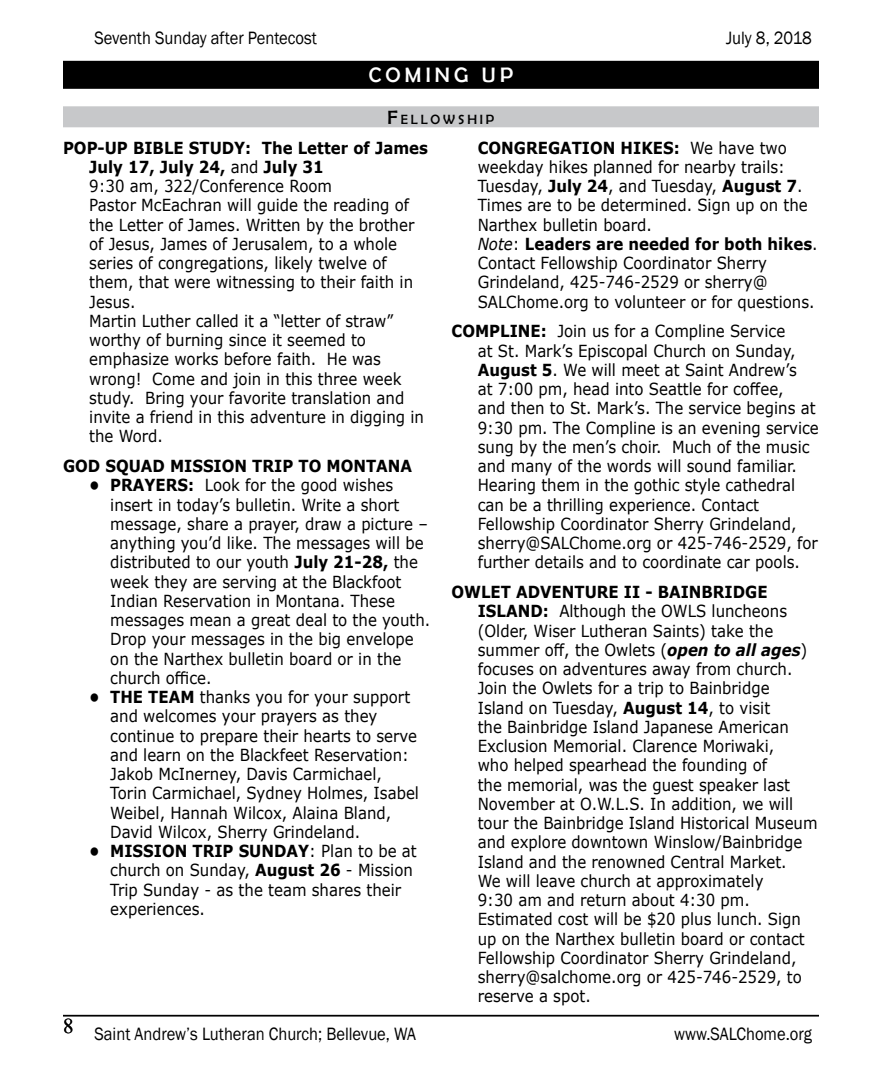
<style>
.page{position:relative;width:882px;height:1071px;background:#fff}
.page>*{position:absolute;margin:0;border:0;box-sizing:border-box;transform-origin:0 0}
.t1{font:21px "Berlin Sans FB";letter-spacing:.2em;color:#fff}
.t2{font:21px "Times New Roman";color:#000}
.t3{font:18.38px "Franklin Gothic";color:#000;scale:.9 1}
.t4{font:16.62px/19.2px "Verdana";color:#000;scale:.9 1}
.t5{font:700 16.62px "Verdana";color:#000;scale:.9 1}
.t6{font:13.47px "Berlin Sans FB";letter-spacing:.215em;color:#000}
.s1{font-size:19.25px}
.s2{font-weight:700}
.s3{font-style:italic}
.s4{font-weight:700;font-style:italic}
</style>
<div class="page">
<hr style="left:63px;top:1015px;width:756px;height:2px;background:#000">
<div style="left:63px;top:61px;width:756px;height:28px;background:#000"></div>
<div style="left:63px;top:106px;width:756px;height:21px;background:#c7c8ca"></div>
<p class="t3" style="left:94px;top:27px;width:249px">Seventh Sunday after Pentecost</p>
<p class="t3" style="left:726px;top:27px;width:97px">July 8, 2018</p>
<p class="t1" style="left:369px;top:63px;width:146px">COMING UP</p>
<p class="t6" style="left:388px;top:112px;width:108px"><span class="s1">F</span>ELLOWSHIP</p>
<p class="t4" style="left:89px;top:138px;width:378px;text-indent:-26px"><span class="s2">POP-UP BIBLE STUDY: The Letter of James July 17, July 24,</span> and <span class="s2">July 31<br></span>9:30 am, 322/Conference Room<br>Pastor McEachran will guide the reading of the Letter of James. Written by the brother of Jesus, James of Jerusalem, to a whole series of congregations, likely twelve of them, that were witnessing to their faith in Jesus.<br>Martin Luther called it a “letter of straw” worthy of burning since it seemed to emphasize works before faith. He was wrong! Come and join in this three week study. Bring your favorite translation and invite a friend in this adventure in digging in the Word.</p>
<p class="t5" style="left:63px;top:454px;width:389px">GOD SQUAD MISSION TRIP TO MONTANA</p>
<p class="t4" style="left:110px;top:475px;width:357px;text-indent:-21px"><span class="s2">• PRAYERS:</span> Look for the good wishes insert in today’s bulletin. Write a short message, share a prayer, draw a picture – anything you’d like. The messages will be distributed to our youth <span class="s2">July 21-28,</span> the week they are serving at the Blackfoot Indian Reservation in Montana. These messages mean a great deal to the youth.<br>Drop your messages in the big envelope on the Narthex bulletin board or in the church office.</p>
<p class="t4" style="left:110px;top:687px;width:345px;text-indent:-21px"><span class="s2">• THE TEAM</span> thanks you for your support and welcomes your prayers as they continue to prepare their hearts to serve and learn on the Blackfeet Reservation:<br>Jakob McInerney, Davis Carmichael, Torin Carmichael, Sydney Holmes, Isabel Weibel, Hannah Wilcox, Alaina Bland, David Wilcox, Sherry Grindeland.</p>
<p class="t4" style="left:110px;top:841px;width:342px;text-indent:-21px"><span class="s2">• MISSION TRIP SUNDAY</span>: Plan to be at church on Sunday, <span class="s2">August 26</span> - Mission<br>Trip Sunday - as the team shares their experiences.</p>
<p class="t4" style="left:478px;top:138px;width:379px"><span class="s2">CONGREGATION HIKES:</span> We have two weekday hikes planned for nearby trails:<br>Tuesday, <span class="s2">July 24</span>, and Tuesday, <span class="s2">August 7</span>.<br>Times are to be determined. Sign up on the Narthex bulletin board.<br><span class="s3">Note</span>: <span class="s2">Leaders are needed for both hikes</span>.<br>Contact Fellowship Coordinator Sherry Grindeland, 425-746-2529 or sherry@ SALChome.org to volunteer or for questions.</p>
<p class="t4" style="left:478px;top:321px;width:381px;text-indent:-26px"><span class="s2">COMPLINE:</span> Join us for a Compline Service<br>at St. Mark’s Episcopal Church on Sunday, <span class="s2">August 5</span>. We will meet at Saint Andrew’s<br>at 7:00 pm, head into Seattle for coffee,<br>and then to St. Mark’s. The service begins at 9:30 pm. The Compline is an evening service sung by the men’s choir. Much of the music and many of the words will sound familiar.<br>Hearing them in the gothic style cathedral can be a thrilling experience. Contact Fellowship Coordinator Sherry Grindeland, sherry@SALChome.org or 425-746-2529, for further details and to coordinate car pools.</p>
<p class="t4" style="left:478px;top:582px;width:379px;text-indent:-26px"><span class="s2">OWLET ADVENTURE II - BAINBRIDGE ISLAND:</span> Although the OWLS luncheons (Older, Wiser Lutheran Saints) take the summer off, the Owlets (<span class="s4">open to all ages</span>) focuses on adventures away from church.<br>Join the Owlets for a trip to Bainbridge Island on Tuesday, <span class="s2">August 14</span>, to visit<br>the Bainbridge Island Japanese American Exclusion Memorial. Clarence Moriwaki,<br>who helped spearhead the founding of<br>the memorial, was the guest speaker last November at O.W.L.S. In addition, we will tour the Bainbridge Island Historical Museum and explore downtown Winslow/Bainbridge Island and the renowned Central Market.<br>We will leave church at approximately<br>9:30 am and return about 4:30 pm.<br>Estimated cost will be $20 plus lunch. Sign up on the Narthex bulletin board or contact Fellowship Coordinator Sherry Grindeland, sherry@salchome.org or 425-746-2529, to reserve a spot.</p>
<p class="t2" style="left:63px;top:1011px;width:12px">8</p>
<p class="t3" style="left:94px;top:1022px;width:359px">Saint Andrew’s Lutheran Church; Bellevue, WA</p>
<p class="t3" style="left:674px;top:1022px;width:155px">www.SALChome.org</p>
</div>
